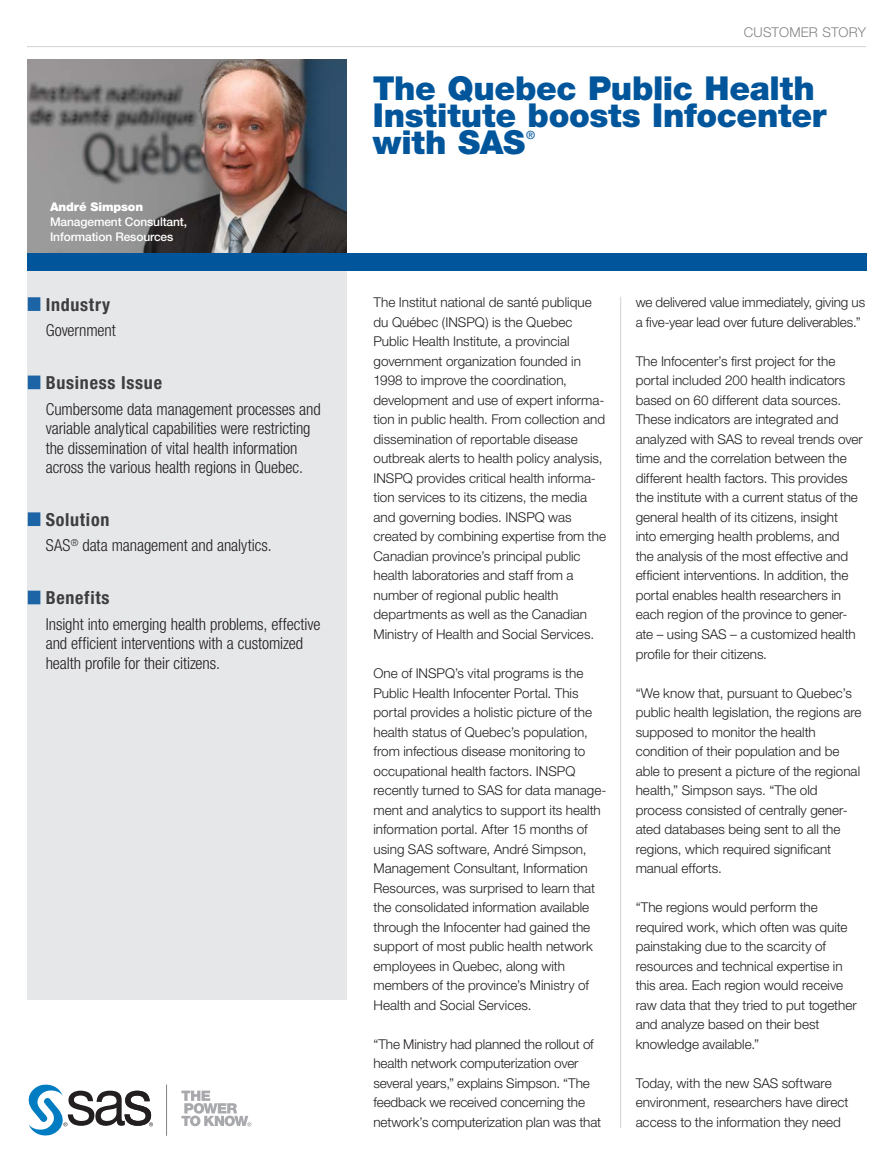
<style>
.page{position:relative;width:893px;height:1170px;background:#fff}
.page>*{position:absolute;margin:0;border:0;box-sizing:border-box;transform-origin:0 0}
.Headline{font:900 33px/27px "Helvetica Neue";letter-spacing:-.01em;color:#01559b}
.Sidebar_Subhd_1__Blu{font:700 condensed 18px "Helvetica Neue";letter-spacing:.04em;color:#3e3e3f}
.Sidebar_body_text{font:300 condensed 16.5px/19.5px "Helvetica Neue";letter-spacing:-.005em;color:#231f20}
.Body{font:300 13.5px/19.5px "Helvetica Neue";color:#231f20}
.t1{font:300 13.5px "Helvetica Neue";letter-spacing:.01em;color:#808285}
.quote_title{font:500 12px/15px "Helvetica Neue";letter-spacing:-.01em;color:#fff}
.quote_name{font:900 12px "Helvetica Neue";letter-spacing:-.01em;color:#fff}
.Headline-2{font:500 11.4px "Helvetica Neue";color:#01559b}
</style>
<div class="page">
<div style="left:27px;top:268px;width:319px;height:731px;background:#e6e7e9"></div>
<div style="left:27px;top:253px;width:839px;height:17px;background:#01559b"></div>
<hr style="left:27px;top:46px;width:839px;height:1px;background:#d1d2d4">
<hr style="left:166px;top:1084px;width:1px;height:51px;background:#808285">
<svg style="left:28px;top:1084px;width:125px;height:52px"></svg>
<svg style="left:181px;top:1090px;width:70px;height:36px"></svg>
<div style="left:28px;top:297px;width:12px;height:14px;background:#1d64a6"></div>
<div style="left:28px;top:375px;width:12px;height:14px;background:#1d64a6"></div>
<div style="left:28px;top:512px;width:12px;height:14px;background:#1d64a6"></div>
<div style="left:28px;top:590px;width:12px;height:14px;background:#1d64a6"></div>
<img style="left:27px;top:60px;width:319px;height:193px">
<hr style="left:620px;top:297px;width:1px;height:830px;background:#d1d2d4">
<p class="quote_name" style="left:50px;top:199px;width:95px">André Simpson</p>
<p class="quote_title" style="left:50px;top:214px;width:139px">Management Consultant,<br>Information Resources</p>
<p class="Sidebar_Subhd_1__Blu" style="left:46px;top:293px;width:66px">Industry</p>
<p class="Sidebar_body_text" style="left:46px;top:320px;width:72px">Government</p>
<p class="Sidebar_Subhd_1__Blu" style="left:46px;top:371px;width:118px">Business Issue</p>
<p class="Sidebar_body_text" style="left:46px;top:399px;width:276px">Cumbersome data management processes and variable analytical capabilities were restricting the dissemination of vital health information across the various health regions in Quebec.</p>
<p class="Sidebar_Subhd_1__Blu" style="left:46px;top:508px;width:65px">Solution</p>
<p class="Sidebar_body_text" style="left:46px;top:535px;width:228px">SAS<sup>®</sup> data management and analytics.</p>
<p class="Sidebar_Subhd_1__Blu" style="left:46px;top:586px;width:65px">Benefits</p>
<p class="Sidebar_body_text" style="left:46px;top:614px;width:276px">Insight into emerging health problems, effective and efficient interventions with a customized health profile for their citizens.</p>
<p class="t1" style="left:744px;top:24px;width:123px">CUSTOMER STORY</p>
<p class="Headline" style="left:373px;top:75px;width:455px">The Quebec Public Health<br>Institute boosts Infocenter with SAS</p>
<p class="Headline-2" style="left:526px;top:128px;width:11px">®</p>
<p class="Body" style="left:374px;top:292px;width:234px">The Institut national de santé publique du Québec (INSPQ) is the Quebec Public Health Institute, a provincial government organization founded in 1998 to improve the coordination, development and use of expert informa&shy;tion in public health. From collection and dissemination of reportable disease outbreak alerts to health policy analysis, INSPQ provides critical health informa&shy;tion services to its citizens, the media and governing bodies. INSPQ was created by combining expertise from the Canadian province’s principal public health laboratories and staff from a number of regional public health departments as well as the Canadian Ministry of Health and Social Services.</p>
<p class="Body" style="left:374px;top:663px;width:234px">One of INSPQ’s vital programs is the Public Health Infocenter Portal. This portal provides a holistic picture of the health status of Quebec’s population, from infectious disease monitoring to occupational health factors. INSPQ recently turned to SAS for data manage&shy;ment and analytics to support its health information portal. After 15 months of using SAS software, André Simpson, Management Consultant, Information Resources, was surprised to learn that the consolidated information available through the Infocenter had gained the support of most public health network employees in Quebec, along with members of the province’s Ministry of Health and Social Services.</p>
<p class="Body" style="left:374px;top:1033px;width:229px">“The Ministry had planned the rollout of health network computerization over several years,” explains Simpson. “The feedback we received concerning the network’s computerization plan was that</p>
<p class="Body" style="left:636px;top:292px;width:231px">we delivered value immediately, giving us a five-year lead over future deliverables.”</p>
<p class="Body" style="left:636px;top:351px;width:229px">The Infocenter’s first project for the portal included 200 health indicators based on 60 different data sources.<br>These indicators are integrated and analyzed with SAS to reveal trends over time and the correlation between the different health factors. This provides the institute with a current status of the general health of its citizens, insight<br>into emerging health problems, and<br>the analysis of the most effective and efficient interventions. In addition, the portal enables health researchers in each region of the province to gener&shy;ate – using SAS – a customized health profile for their citizens.</p>
<p class="Body" style="left:636px;top:682px;width:227px">“We know that, pursuant to Quebec’s public health legislation, the regions are supposed to monitor the health condition of their population and be able to present a picture of the regional health,” Simpson says. “The old process consisted of centrally gener&shy;ated databases being sent to all the regions, which required significant manual efforts.</p>
<p class="Body" style="left:636px;top:897px;width:223px">“The regions would perform the required work, which often was quite painstaking due to the scarcity of resources and technical expertise in this area. Each region would receive raw data that they tried to put together and analyze based on their best knowledge available.”</p>
<p class="Body" style="left:636px;top:1072px;width:214px">Today, with the new SAS software environment, researchers have direct access to the information they need</p>
</div>
